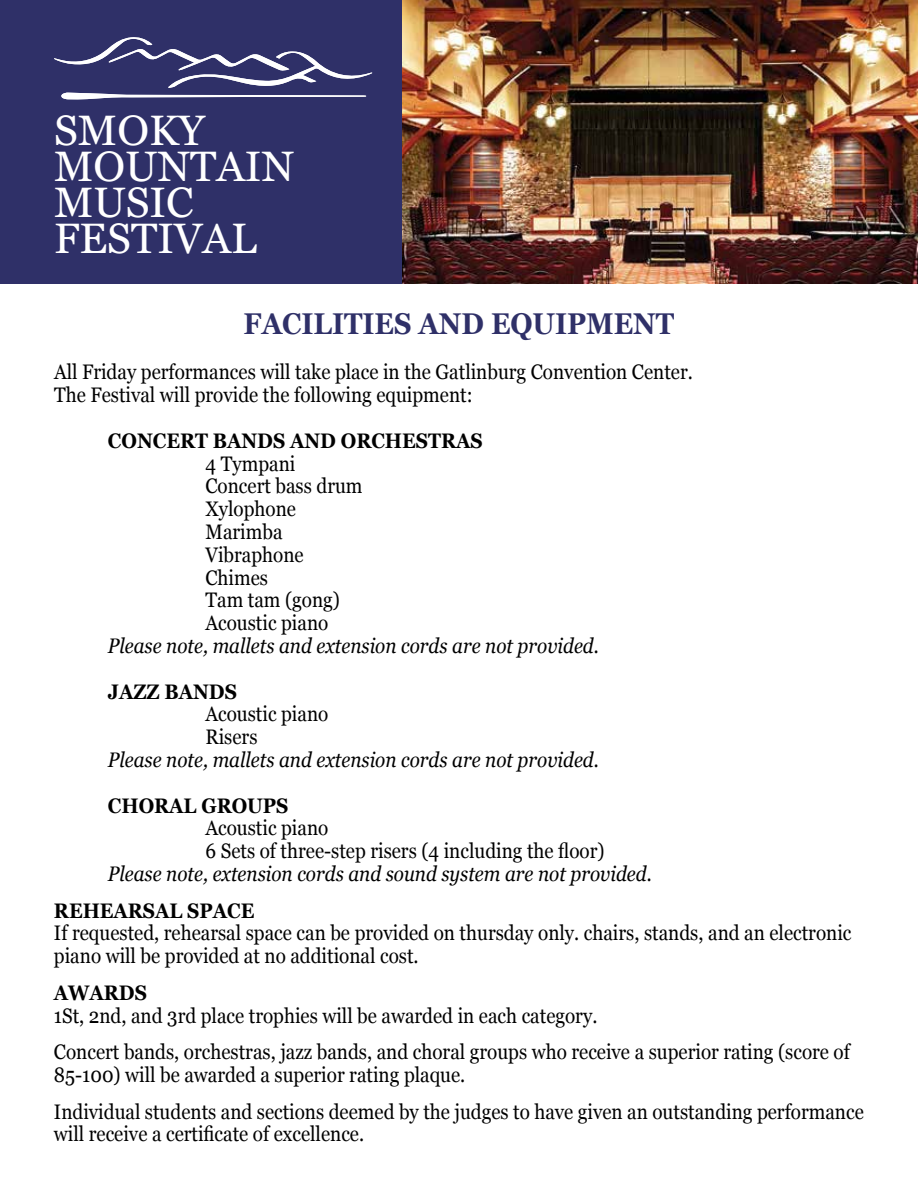
<style>
.page{position:relative;width:918px;height:1188px;background:#fff}
.page>*{position:absolute;margin:0;border:0;box-sizing:border-box;transform-origin:0 0}
.t1{font:42.6px/36px "Georgia";color:#fff}
.t2{font:700 30px "Georgia";color:#2f3068;scale:.9 1}
.t3{font:21px/22.8px "Georgia";color:#000;scale:.9 1}
.t4{font:italic 21px "Georgia";color:#000;scale:.9 1}
.t5{font:700 21px "Georgia";color:#000;scale:.9 1}
</style>
<div class="page">
<div style="left:0;top:0;width:918px;height:284px;background:#2f3068"></div>
<svg style="left:54px;top:37px;width:318px;height:62px"></svg>
<img style="left:403px;top:0;width:515px;height:283px">
<h1 class="t1" style="left:54px;top:111px;width:242px">SMOKY<br>MOUNTAIN<br>MUSIC<br>FESTIVAL</h1>
<h2 class="t2" style="left:244px;top:301px;width:480px">FACILITIES AND EQUIPMENT</h2>
<p class="t3" style="left:54px;top:360px;width:711px">All Friday performances will take place in the Gatlinburg Convention Center.<br>The Festival will provide the following equipment:</p>
<p class="t5" style="left:108px;top:425px;width:418px">CONCERT BANDS AND ORCHESTRAS</p>
<p class="t3" style="left:206px;top:451px;width:176px">4 Tympani<br>Concert bass drum<br>Xylophone<br>Marimba<br>Vibraphone<br>Chimes<br>Tam tam (gong)<br>Acoustic piano</p>
<p class="t4" style="left:108px;top:630px;width:547px">Please note, mallets and extension cords are not provided.</p>
<p class="t5" style="left:108px;top:675px;width:145px">JAZZ BANDS</p>
<p class="t3" style="left:206px;top:702px;width:138px">Acoustic piano<br>Risers</p>
<p class="t4" style="left:108px;top:744px;width:547px">Please note, mallets and extension cords are not provided.</p>
<p class="t5" style="left:108px;top:789px;width:202px">CHORAL GROUPS</p>
<p class="t3" style="left:206px;top:816px;width:445px">Acoustic piano<br>6 Sets of three-step risers (4 including the floor)</p>
<p class="t4" style="left:108px;top:858px;width:606px">Please note, extension cords and sound system are not provided.</p>
<p class="t5" style="left:54px;top:895px;width:224px">REHEARSAL SPACE</p>
<p class="t3" style="left:54px;top:921px;width:888px">If requested, rehearsal space can be provided on thursday only. chairs, stands, and an electronic piano will be provided at no additional cost.</p>
<p class="t5" style="left:54px;top:977px;width:105px">AWARDS</p>
<p class="t3" style="left:54px;top:996px;width:886px;line-height:36.6px">1St, 2nd, and 3rd place trophies will be awarded in each category.<br>Concert bands, orchestras, jazz bands, and choral groups who receive a superior rating (score of</p>
<p class="t3" style="left:54px;top:1056px;width:901px;line-height:36.6px">85-100) will be awarded a superior rating plaque.<br>Individual students and sections deemed by the judges to have given an outstanding performance</p>
<p class="t3" style="left:54px;top:1122px;width:346px">will receive a certificate of excellence.</p>
</div>
